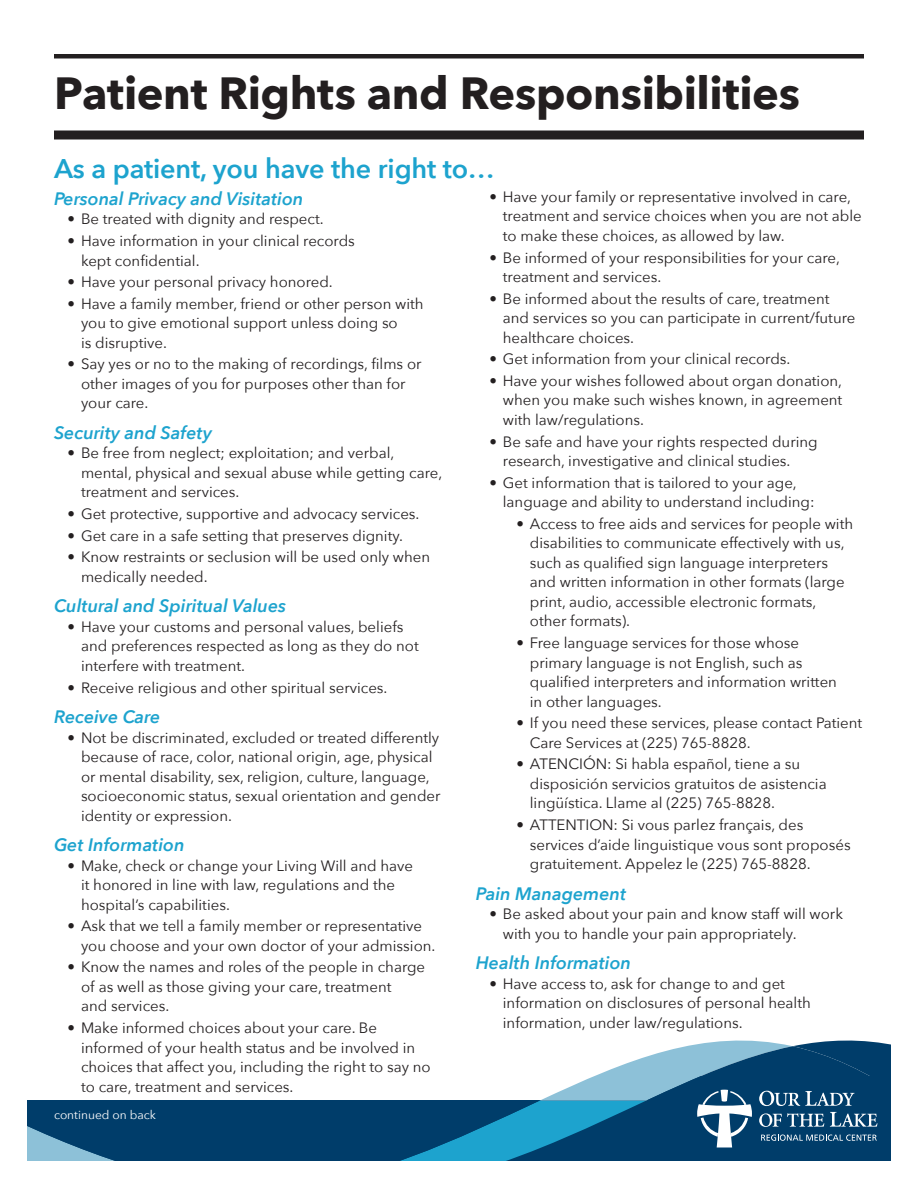
<style>
.page{position:relative;width:918px;height:1188px;background:#fff}
.page>*{position:absolute;margin:0;border:0;box-sizing:border-box;transform-origin:0 0}
.t1{font:700 45px "Avenir Next";letter-spacing:-.01em;color:#231f20}
.t2{font:600 27px "Avenir Next";letter-spacing:-.005em;color:#1da3ce}
.t3{font:italic 600 18px "Avenir Next";color:#1da3ce}
.t4{font:15px/19.5px "Avenir Next";color:#231f20}
.t5{font:12px "Avenir Next";color:#fff}
</style>
<div class="page">
<div style="left:54px;top:130px;width:810px;height:10px;background:#231f20"></div>
<hr style="left:54px;top:54px;width:810px;height:4px;background:#231f20">
<svg style="left:27px;top:1040px;width:864px;height:121px"></svg>
<h1 class="t1" style="left:54px;top:55px;width:747px">Patient Rights and Responsibilities</h1>
<h2 class="t2" style="left:54px;top:146px;width:442px">As a patient, you have the right to…</h2>
<p class="t3" style="left:54px;top:183px;width:251px">Personal Privacy and Visitation</p>
<p class="t4" style="left:68px;top:209px;width:258px">• Be treated with dignity and respect.</p>
<p class="t4" style="left:81px;top:230px;width:275px;text-indent:-14px">• Have information in your clinical records kept confidential.</p>
<p class="t4" style="left:68px;top:272px;width:267px">• Have your personal privacy honored.</p>
<p class="t4" style="left:81px;top:293px;width:344px;text-indent:-14px">• Have a family member, friend or other person with you to give emotional support unless doing so<br>is disruptive.</p>
<p class="t4" style="left:81px;top:354px;width:342px;text-indent:-14px">• Say yes or no to the making of recordings, films or other images of you for purposes other than for your care.</p>
<p class="t3" style="left:54px;top:417px;width:159px">Security and Safety</p>
<p class="t4" style="left:81px;top:443px;width:363px;text-indent:-14px">• Be free from neglect; exploitation; and verbal, mental, physical and sexual abuse while getting care, treatment and services.</p>
<p class="t4" style="left:68px;top:504px;width:354px">• Get protective, supportive and advocacy services.</p>
<p class="t4" style="left:68px;top:525px;width:337px">• Get care in a safe setting that preserves dignity.</p>
<p class="t4" style="left:81px;top:547px;width:351px;text-indent:-14px">• Know restraints or seclusion will be used only when medically needed.</p>
<p class="t3" style="left:54px;top:591px;width:234px">Cultural and Spiritual Values</p>
<p class="t4" style="left:81px;top:616px;width:339px;text-indent:-14px">• Have your customs and personal values, beliefs and preferences respected as long as they do not interfere with treatment.</p>
<p class="t4" style="left:68px;top:677px;width:321px">• Receive religious and other spiritual services.</p>
<p class="t3" style="left:54px;top:701px;width:108px">Receive Care</p>
<p class="t4" style="left:81px;top:727px;width:361px;text-indent:-14px">• Not be discriminated, excluded or treated differently because of race, color, national origin, age, physical or mental disability, sex, religion, culture, language, socioeconomic status, sexual orientation and gender identity or expression.</p>
<p class="t3" style="left:54px;top:829px;width:132px">Get Information</p>
<p class="t4" style="left:81px;top:855px;width:334px;text-indent:-14px">• Make, check or change your Living Will and have it honored in line with law, regulations and the hospital’s capabilities.</p>
<p class="t4" style="left:81px;top:916px;width:356px;text-indent:-14px">• Ask that we tell a family member or representative you choose and your own doctor of your admission.</p>
<p class="t4" style="left:81px;top:957px;width:346px;text-indent:-14px">• Know the names and roles of the people in charge of as well as those giving your care, treatment<br>and services.</p>
<p class="t4" style="left:81px;top:1018px;width:351px;text-indent:-14px">• Make informed choices about your care. Be informed of your health status and be involved in choices that affect you, including the right to say no to care, treatment and services.</p>
<p class="t5" style="left:54px;top:1104px;width:104px">continued on back</p>
<p class="t4" style="left:503px;top:186px;width:360px;text-indent:-14px">• Have your family or representative involved in care, treatment and service choices when you are not able to make these choices, as allowed by law.</p>
<p class="t4" style="left:503px;top:247px;width:339px;text-indent:-14px">• Be informed of your responsibilities for your care, treatment and services.</p>
<p class="t4" style="left:503px;top:288px;width:354px;text-indent:-14px">• Be informed about the results of care, treatment and services so you can participate in current/future healthcare choices.</p>
<p class="t4" style="left:489px;top:349px;width:303px">• Get information from your clinical records.</p>
<p class="t4" style="left:503px;top:370px;width:341px;text-align:justify;text-indent:-14px">• Have your wishes followed about organ donation, when you make such wishes known, in agreement with law/regulations.</p>
<p class="t4" style="left:503px;top:431px;width:316px;text-indent:-14px">• Be safe and have your rights respected during research, investigative and clinical studies.</p>
<p class="t4" style="left:503px;top:472px;width:313px;text-indent:-14px">• Get information that is tailored to your age, language and ability to understand including:</p>
<p class="t4" style="left:530px;top:513px;width:325px;text-indent:-14px">• Access to free aids and services for people with disabilities to communicate effectively with us, such as qualified sign language interpreters and written information in other formats (large print, audio, accessible electronic formats, other formats).</p>
<p class="t4" style="left:530px;top:633px;width:309px;text-indent:-14px">• Free language services for those whose primary language is not English, such as qualified interpreters and information written in other languages.</p>
<p class="t4" style="left:530px;top:713px;width:334px;text-indent:-14px">• If you need these services, please contact Patient<br>Care Services at (225) 765-8828.</p>
<p class="t4" style="left:530px;top:754px;width:298px;text-indent:-14px">• ATENCIÓN: Si habla español, tiene a su disposición servicios gratuitos de asistencia lingüística. Llame al (225) 765-8828.</p>
<p class="t4" style="left:530px;top:814px;width:322px;text-indent:-14px">• ATTENTION: Si vous parlez français, des services d’aide linguistique vous sont proposés gratuitement. Appelez le (225) 765-8828.</p>
<p class="t3" style="left:476px;top:878px;width:152px">Pain Management</p>
<p class="t4" style="left:503px;top:904px;width:342px;text-indent:-14px">• Be asked about your pain and know staff will work with you to handle your pain appropriately.</p>
<p class="t3" style="left:476px;top:947px;width:157px">Health Information</p>
<p class="t4" style="left:503px;top:973px;width:310px;text-indent:-14px">• Have access to, ask for change to and get information on disclosures of personal health information, under law/regulations.</p>
</div>
